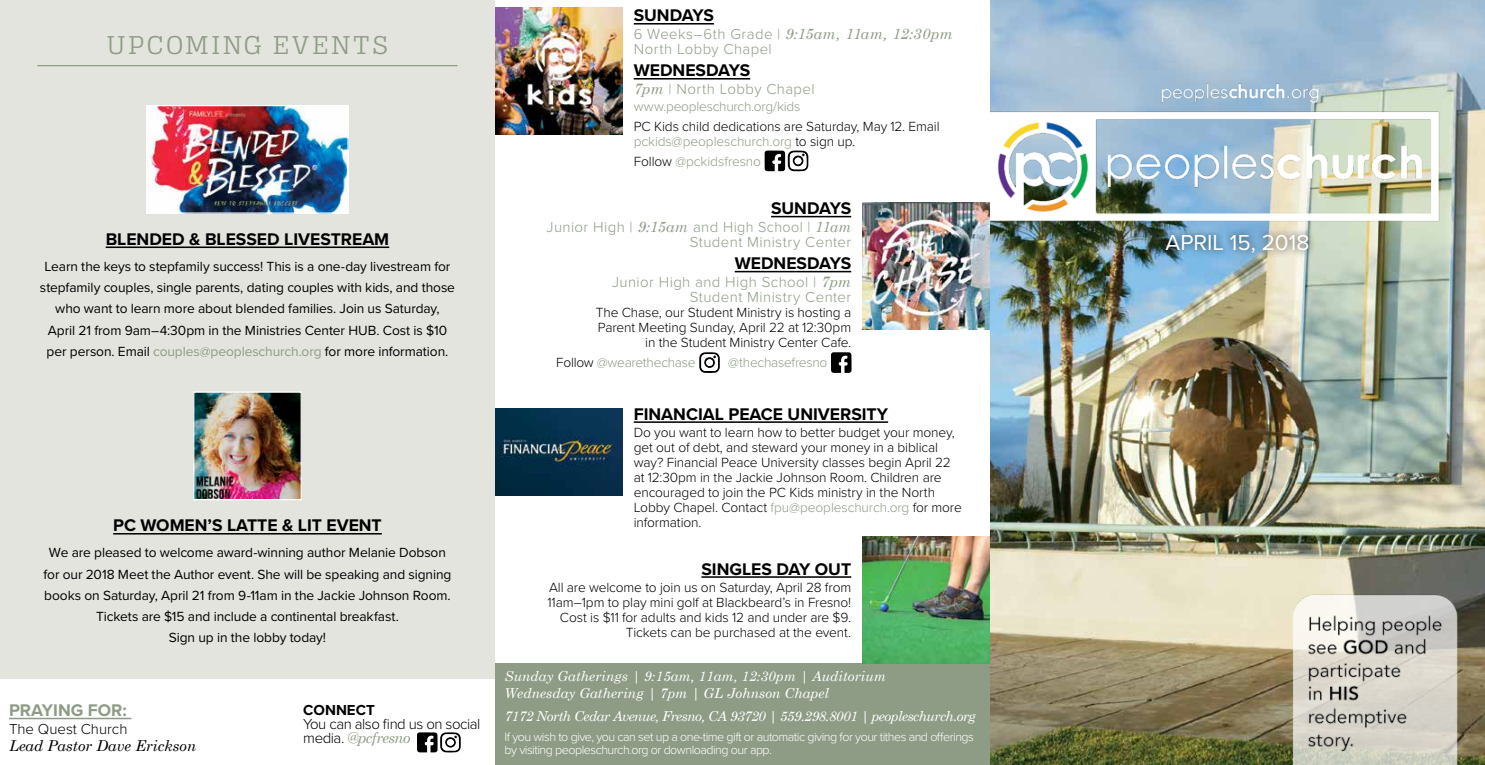
<style>
.page{position:relative;width:1485px;height:765px;background:#fff}
.page>*{position:absolute;margin:0;border:0;box-sizing:border-box;transform-origin:0 0}
.t1{font:27.5px "Alianza Slab 300";letter-spacing:.11em;color:#8e9c86}
.t2{font:22.5px "Proxima Nova";color:#fff}
.t3{font:21px "Myriad Pro";color:#000}
.t4{font:20.38px "Myriad Pro";color:#000}
.t5{font:700 17.5px "Proxima Nova";color:#000}
.t6{font:700 17.5px "Proxima Nova";color:#8e9c86}
.t7{font:300 15px/15px "Proxima Nova";letter-spacing:.025em;color:#8e9c86;text-align:right}
.t8{font:italic 15px "Century Schoolbook";color:#8e9c86}
.t9{font:300 15px "Proxima Nova";letter-spacing:-.03em;color:#000}
.t10{font:italic 15px "Century Schoolbook";color:#000}
.t11{font:italic 15px "Century Schoolbook";letter-spacing:-.04em;color:#8e9c86}
.t12{font:300 15px "Proxima Nova";color:#000}
.t13{font:700 15px "Proxima Nova";color:#000}
.t14{font:300 13.75px/15px "Proxima Nova";letter-spacing:-.01em;color:#000;text-align:right}
.t15{font:13.75px/21.2px "Proxima Nova";letter-spacing:-.005em;color:#000;text-align:center}
.t16{font:italic 13.75px/16.5px "Century Schoolbook";color:#fff}
.t17{font:300 13.75px "Proxima Nova";letter-spacing:-.02em;color:#8e9c86}
.t18{font:italic 13.75px "Century Schoolbook";letter-spacing:-.04em;color:#fff}
.t19{font:300 12.5px/13.8px "Proxima Nova";letter-spacing:-.04em;color:#fff}
.s1{color:#8e9c86}
.s2{font-family:"Proxima Nova";font-weight:300;font-style:normal;color:#000}
.s3{font-family:"Proxima Nova";font-weight:300;font-style:normal}
.s4{font-family:"Century Schoolbook";font-weight:400;font-style:italic}
.s5{color:#000}
</style>
<div class="page">
<img style="left:990px;top:0;width:495px;height:765px">
<div style="left:0;top:0;width:495px;height:679px;background:#e3e4de"></div>
<div style="left:495px;top:664px;width:495px;height:101px;background:#8e9c86"></div>
<img style="left:495px;top:8px;width:127px;height:127px">
<img style="left:862px;top:536px;width:128px;height:128px">
<img style="left:495px;top:408px;width:127px;height:87px">
<hr style="left:771px;top:216px;width:80px;height:1px;background:#000">
<hr style="left:735px;top:271px;width:116px;height:1px;background:#000">
<hr style="left:634px;top:421px;width:254px;height:2px;background:#000">
<img style="left:862px;top:202px;width:128px;height:128px">
<hr style="left:701px;top:576px;width:150px;height:2px;background:#000">
<svg style="left:831px;top:352px;width:21px;height:21px"></svg>
<svg style="left:699px;top:352px;width:21px;height:21px"></svg>
<div style="left:706px;top:359px;width:7px;height:7px;background:#fff;border-radius:50%"></div>
<hr style="left:634px;top:23px;width:80px;height:2px;background:#000">
<hr style="left:634px;top:78px;width:116px;height:2px;background:#000">
<div style="left:1158px;top:227px;width:158px;height:33px;background:#000;opacity:.75"></div>
<hr style="left:9px;top:718px;width:122px;height:1px;background:#8e9c86">
<svg style="left:417px;top:732px;width:44px;height:21px"></svg>
<div style="left:447px;top:739px;width:7px;height:7px;background:#fff;border-radius:50%"></div>
<svg style="left:765px;top:150px;width:43px;height:21px"></svg>
<div style="left:795px;top:158px;width:7px;height:6px;background:#fff;border-radius:50%"></div>
<hr style="left:106px;top:247px;width:283px;height:1px;background:#000">
<hr style="left:113px;top:533px;width:269px;height:2px;background:#000">
<img style="left:148px;top:107px;width:199px;height:105px">
<div style="left:146px;top:105px;width:203px;height:109px;border:1px solid #fff"></div>
<img style="left:195px;top:394px;width:105px;height:104px">
<div style="left:193px;top:392px;width:109px;height:108px;border:1px solid #fff"></div>
<hr style="left:38px;top:65px;width:420px;height:1px;background:#8e9c86">
<h1 class="t1" style="left:107px;top:30px;width:282px">UPCOMING EVENTS</h1>
<p class="t5" style="left:106px;top:226px;width:285px">BLENDED &amp; BLESSED LIVESTREAM</p>
<p class="t15" style="left:40px;top:255px;width:417px">Learn the keys to stepfamily success! This is a one-day livestream for stepfamily couples, single parents, dating couples with kids, and those who want to learn more about blended families. Join us Saturday, April 21 from 9am–4:30pm in the Ministries Center HUB. Cost is $10 per person. Email <span class="s1">couples@peopleschurch.org</span> for more information.</p>
<p class="t5" style="left:113px;top:512px;width:270px">PC WOMEN’S LATTE &amp; LIT EVENT</p>
<p class="t15" style="left:44px;top:542px;width:409px">We are pleased to welcome award-winning author Melanie Dobson for our 2018 Meet the Author event. She will be speaking and signing books on Saturday, April 21 from 9-11am in the Jackie Johnson Room.<br>Tickets are $15 and include a continental breakfast.<br>Sign up in the lobby today!</p>
<p class="t6" style="left:9px;top:697px;width:119px">PRAYING FOR:</p>
<p class="t12" style="left:9px;top:717px;width:120px">The Quest Church</p>
<p class="t10" style="left:9px;top:737px;width:189px">Lead Pastor Dave Erickson</p>
<p class="t13" style="left:303px;top:699px;width:73px">CONNECT</p>
<p class="t9" style="left:303px;top:713px;width:179px">You can also find us on social</p>
<p class="t11" style="left:303px;top:728px;width:109px"><span class="s2">media.</span> @pcfresno</p>
<h3 class="t4" style="left:454px;top:719px;width:6px">.</h3>
<p class="t5" style="left:634px;top:2px;width:82px">SUNDAYS</p>
<p class="t8" style="left:634px;top:24px;width:321px"><span class="s3">6 Weeks–6th Grade |</span> 9:15am, 11am, 12:30pm</p>
<p class="t7" style="left:634px;top:41px;width:140px">North Lobby Chapel</p>
<p class="t5" style="left:634px;top:57px;width:118px">WEDNESDAYS</p>
<p class="t7" style="left:634px;top:81px;width:182px"><span class="s4">7pm</span> | North Lobby Chapel</p>
<p class="t17" style="left:634px;top:96px;width:168px">www.peopleschurch.org/kids</p>
<p class="t14" style="left:634px;top:118px;width:307px;text-align:left">PC Kids child dedications are Saturday, May 12. Email <span class="s1">pckids@peopleschurch.org</span> to sign up.</p>
<p class="t17" style="left:634px;top:151px;width:129px"><span class="s5">Follow</span> @pckidsfresno</p>
<h3 class="t3" style="left:801px;top:136px;width:6px">.</h3>
<p class="t5" style="left:771px;top:195px;width:82px">SUNDAYS</p>
<p class="t7" style="left:547px;top:218px;width:306px">Junior High | <span class="s4">9:15am</span> and High School | <span class="s4">11am<br></span>Student Ministry Center</p>
<p class="t5" style="left:735px;top:250px;width:118px">WEDNESDAYS</p>
<p class="t7" style="left:612px;top:273px;width:241px">Junior High and High School | <span class="s4">7pm<br></span>Student Ministry Center</p>
<p class="t14" style="left:596px;top:304px;width:257px">The Chase, our Student Ministry is hosting a<br>Parent Meeting Sunday, April 22 at 12:30pm in the Student Ministry Center Cafe.</p>
<p class="t17" style="left:556px;top:352px;width:141px"><span class="s5">Follow</span> @wearethechase</p>
<p class="t17" style="left:728px;top:352px;width:101px">@thechasefresno</p>
<h3 class="t3" style="left:713px;top:338px;width:6px">.</h3>
<p class="t5" style="left:634px;top:401px;width:256px">FINANCIAL PEACE UNIVERSITY</p>
<p class="t14" style="left:634px;top:424px;width:330px;text-align:left">Do you want to learn how to better budget your money, get out of debt, and steward your money in a biblical way? Financial Peace University classes begin April 22 at 12:30pm in the Jackie Johnson Room. Children are encouraged to join the PC Kids ministry in the North Lobby Chapel. Contact <span class="s1">fpu@peopleschurch.org</span> for more information.</p>
<p class="t5" style="left:701px;top:556px;width:151px">SINGLES DAY OUT</p>
<p class="t14" style="left:547px;top:579px;width:305px">All are welcome to join us on Saturday, April 28 from 11am–1pm to play mini golf at Blackbeard’s in Fresno!<br>Cost is $11 for adults and kids 12 and under are $9.<br>Tickets can be purchased at the event.</p>
<p class="t16" style="left:505px;top:668px;width:383px">Sunday Gatherings | 9:15am, 11am, 12:30pm | Auditorium<br>Wednesday Gathering | 7pm | GL Johnson Chapel</p>
<p class="t18" style="left:505px;top:707px;width:473px">7172 North Cedar Avenue, Fresno, CA 93720 | 559.298.8001 | peopleschurch.org</p>
<p class="t19" style="left:505px;top:729px;width:471px">If you wish to give, you can set up a one-time gift or automatic giving for your tithes and offerings by visiting peopleschurch.org or downloading our app.</p>
<h2 class="t2" style="left:1166px;top:226px;width:145px">APRIL 15, 2018</h2>
</div>
